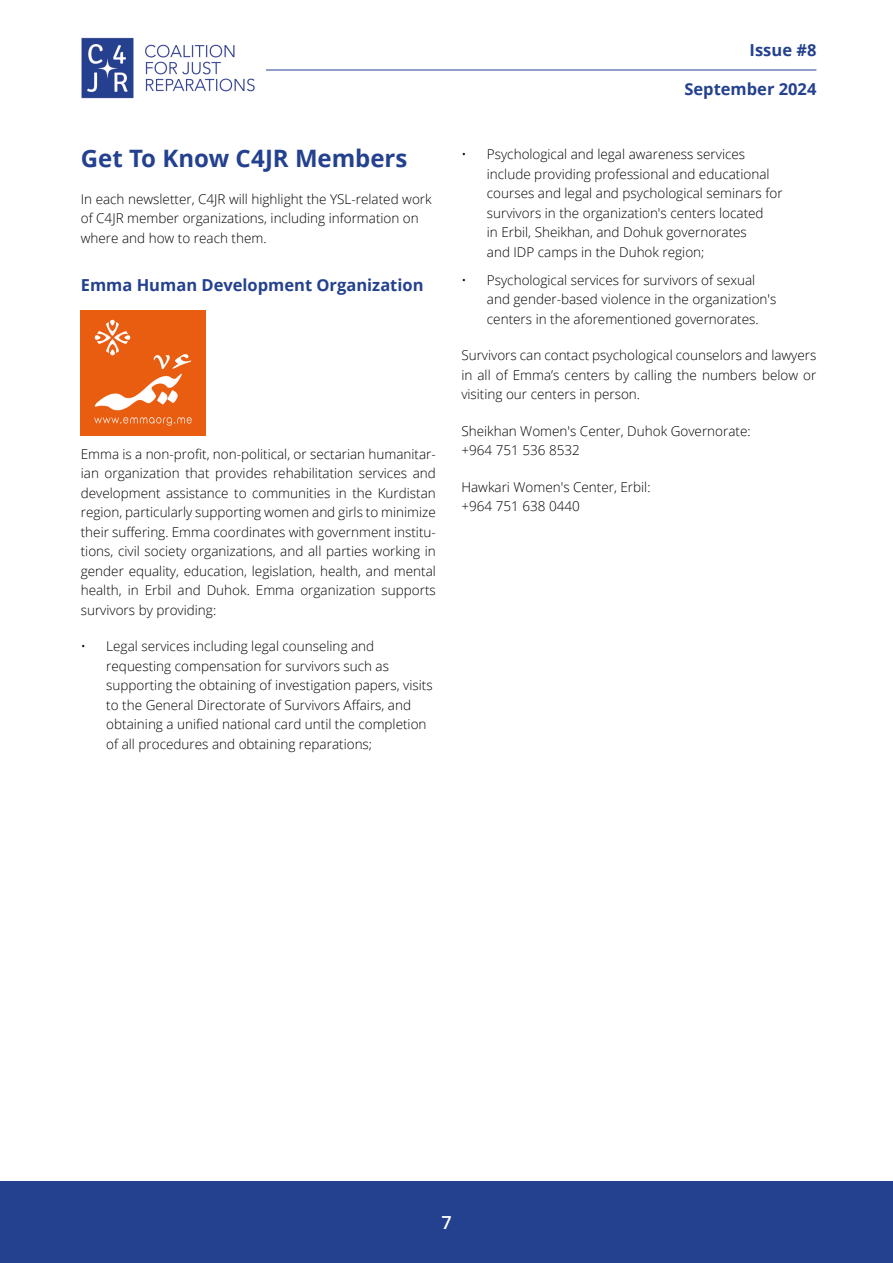
<style>
.page{position:relative;width:893px;height:1263px;background:#fff}
.page>*{position:absolute;margin:0;border:0;box-sizing:border-box;transform-origin:0 0}
.t1{font:700 24px "Open Sans";color:#24418f}
.t2{font:600 18px "Open Sans";color:#fff}
.t3{font:700 16.5px "Open Sans";color:#24418f}
.t4{font:300 13.5px/19.5px "Open Sans";color:#000}
</style>
<div class="page">
<div style="left:0;top:1181px;width:893px;height:82px;background:#24418f"></div>
<hr style="left:258px;top:70px;width:558px;height:1px;background:#24418f">
<img style="left:81px;top:37px;width:185px;height:62px">
<img style="left:81px;top:311px;width:124px;height:124px">
<h1 class="t1" style="left:81px;top:142px;width:328px">Get To Know C4JR Members</h1>
<p class="t4" style="left:81px;top:189px;width:352px">In each newsletter, C4JR will highlight the YSL-related work of C4JR member organizations, including information on where and how to reach them.</p>
<p class="t3" style="left:81px;top:274px;width:344px">Emma Human Development Organization</p>
<p class="t4" style="left:81px;top:444px;width:357px;text-align:justify">Emma is a non-profit, non-political, or sectarian humanitar&shy;ian organization that provides rehabilitation services and development assistance to communities in the Kurdistan region, particularly supporting women and girls to minimize their suffering. Emma coordinates with government institu&shy;tions, civil society organizations, and all parties working in gender equality, education, legislation, health, and mental health, in Erbil and Duhok. Emma organization supports survivors by providing:</p>
<p class="t4" style="left:106px;top:636px;width:328px;text-indent:-26px">• Legal services including legal counseling and requesting compensation for survivors such as supporting the obtaining of investigation papers, visits to the General Directorate of Survivors Affairs, and obtaining a unified national card until the completion of all procedures and obtaining reparations;</p>
<p class="t3" style="left:750px;top:38px;width:68px">Issue #8</p>
<p class="t3" style="left:684px;top:77px;width:134px">September 2024</p>
<p class="t4" style="left:487px;top:144px;width:297px;text-indent:-26px">• Psychological and legal awareness services include providing professional and educational courses and legal and psychological seminars for survivors in the organization's centers located<br>in Erbil, Sheikhan, and Dohuk governorates<br>and IDP camps in the Duhok region;</p>
<p class="t4" style="left:487px;top:270px;width:291px;text-indent:-26px">• Psychological services for survivors of sexual and gender-based violence in the organization's centers in the aforementioned governorates.</p>
<p class="t4" style="left:461px;top:345px;width:357px;text-align:justify">Survivors can contact psychological counselors and lawyers in all of Emma’s centers by calling the numbers below or visiting our centers in person.</p>
<p class="t4" style="left:461px;top:421px;width:291px">Sheikhan Women's Center, Duhok Governorate: +964 751 536 8532</p>
<p class="t4" style="left:461px;top:477px;width:191px">Hawkari Women's Center, Erbil: +964 751 638 0440</p>
<h2 class="t2" style="left:441px;top:1210px;width:12px">7</h2>
</div>
